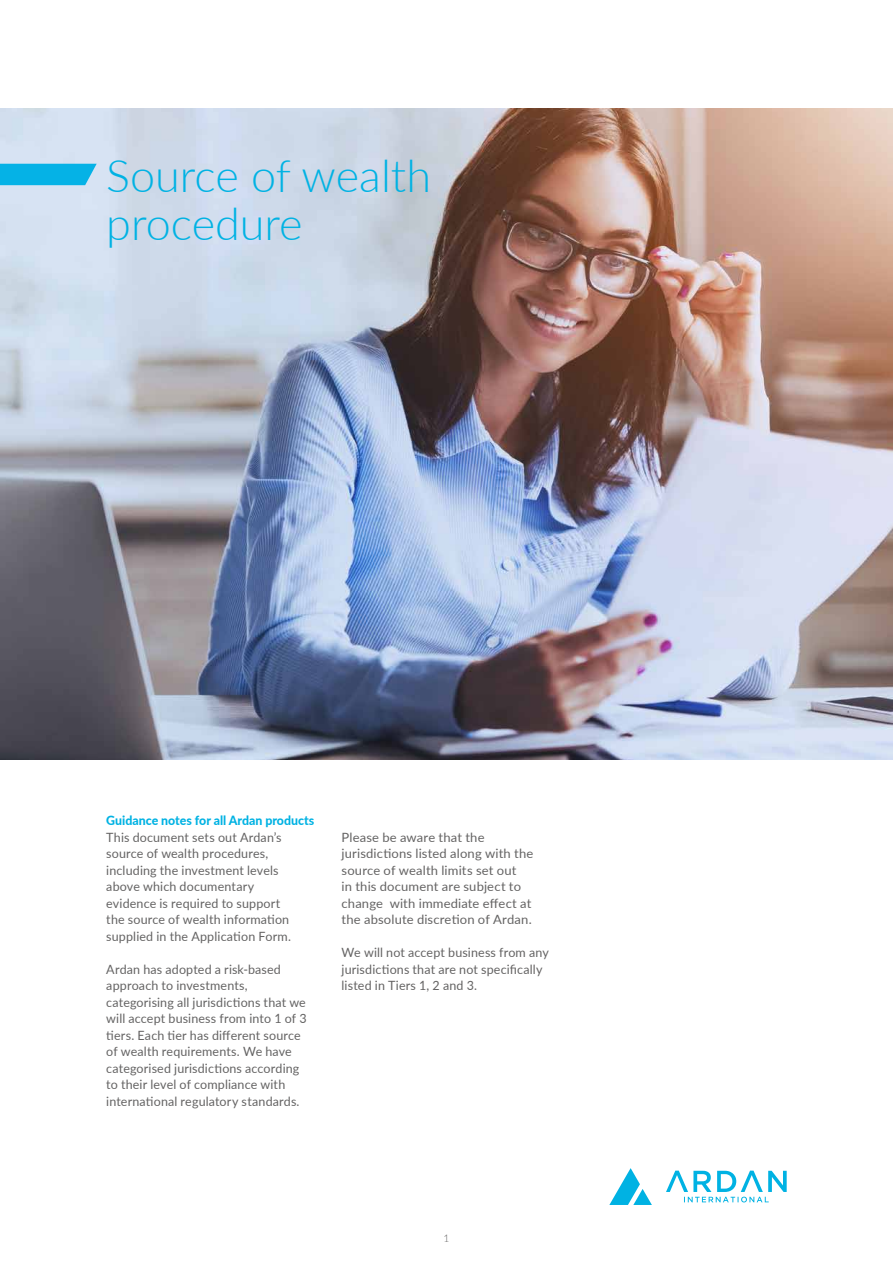
<style>
.page{position:relative;width:893px;height:1263px;background:#fff}
.page>*{position:absolute;margin:0;border:0;box-sizing:border-box;transform-origin:0 0}
.t1{font:300 45px/48px "Lato";color:#00b2e3}
.Body{font:12.75px/16.5px "Lato";letter-spacing:.01em;color:#646363}
.Subheadline_3{font:800 12.75px "Lato";color:#00b2e3}
.t2{font:300 10.5px "Lato";color:#646363}
</style>
<div class="page">
<img style="left:0;top:108px;width:893px;height:651px">
<div style="left:0;top:164px;width:97px;height:21px;background:#05b2e6"></div>
<svg style="left:609px;top:1168px;width:43px;height:37px"></svg>
<svg style="left:666px;top:1170px;width:121px;height:32px"></svg>
<p class="t1" style="left:106px;top:151px;width:326px">Source of wealth procedure</p>
<p class="Subheadline_3" style="left:106px;top:811px;width:209px">Guidance notes for all Ardan products</p>
<p class="Body" style="left:106px;top:828px;width:186px">This document sets out Ardan’s source of wealth procedures, including the investment levels above which documentary evidence is required to support the source of wealth information supplied in the Application Form.</p>
<p class="Body" style="left:106px;top:960px;width:202px">Ardan has adopted a risk-based approach to investments, categorising all jurisdictions that we will accept business from into 1 of 3 tiers. Each tier has different source of wealth requirements. We have categorised jurisdictions according to their level of compliance with international regulatory standards.</p>
<p class="Body" style="left:342px;top:828px;width:193px">Please be aware that the jurisdictions listed along with the source of wealth limits set out<br>in this document are subject to change with immediate effect at the absolute discretion of Ardan.</p>
<p class="Body" style="left:342px;top:944px;width:209px">We will not accept business from any jurisdictions that are not specifically listed in Tiers 1, 2 and 3.</p>
<p class="t2" style="left:443px;top:1230px;width:7px">1</p>
</div>
